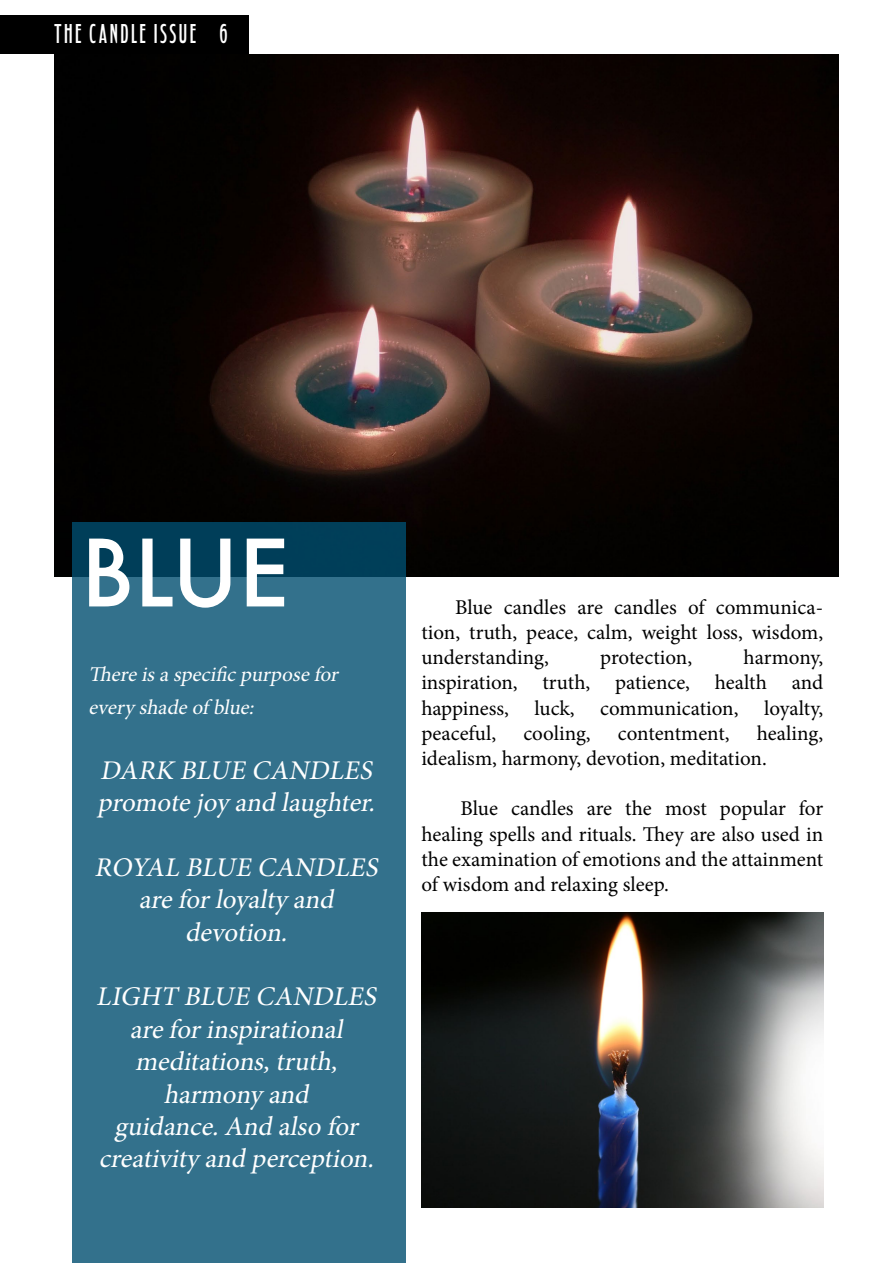
<style>
.page{position:relative;width:893px;height:1263px;background:#fff}
.page>*{position:absolute;margin:0;border:0;box-sizing:border-box;transform-origin:0 0}
.t1{font:500 90px "Futura";color:#fff}
.t2{font:italic 27px/32.4px "Minion Pro";letter-spacing:-.25em;color:#fff}
.t3{font:27px "Fledgling Sb";letter-spacing:.09em;color:#fff}
.t4{font:21px/25.2px "Minion Pro";color:#000;text-align:justify}
.t5{font:italic 21px/32.4px "Minion Pro";letter-spacing:-.245em;color:#fff}
</style>
<div class="page">
<div style="left:0;top:16px;width:249px;height:38px;background:#000"></div>
<img style="left:54px;top:54px;width:785px;height:522px">
<svg style="left:72px;top:522px;width:333px;height:741px;fill:#33718c"></svg>
<img style="left:421px;top:912px;width:402px;height:295px">
<p class="t3" style="left:54px;top:17px;width:175px">THE CANDLE ISSUE 6</p>
<h1 class="t1" style="left:81px;top:511px;width:210px">BLUE</h1>
<p class="t5" style="left:88px;top:658px;width:256px">Thereisaspecificpurposefor every shadeof blue:</p>
<p class="t2" style="left:98px;top:754px;width:285px">Dark b lue candles promotej oy and laughter.</p>
<p class="t2" style="left:95px;top:851px;width:271px">Royal b lue candles</p>
<p class="t2" style="left:139px;top:883px;width:203px">areforloyalty and</p>
<p class="t2" style="left:185px;top:916px;width:110px">devotion.</p>
<p class="t2" style="left:96px;top:981px;width:18px">Ligh</p>
<p class="t2" style="left:161px;top:981px;width:203px">t blue candles</p>
<p class="t2" style="left:130px;top:1013px;width:221px">areforinspirational</p>
<p class="t2" style="left:135px;top:1045px;width:210px">meditations,truth,</p>
<p class="t2" style="left:164px;top:1078px;width:153px">harmony and</p>
<p class="t2" style="left:114px;top:1110px;width:251px">guidance.And also for</p>
<p class="t2" style="left:99px;top:1143px;width:283px">creativity and perception.</p>
<p class="t4" style="left:421px;top:595px;width:403px;text-indent:34px">Blue candles are candles of communica&shy;tion, truth, peace, calm, weight loss, wisdom, understanding,</p>
<p class="t4" style="left:421px;top:645px;width:403px;text-indent:322px">harmony, inspiration, truth, patience, health and happiness, luck, communication, loyalty, peaceful,</p>
<p class="t4" style="left:600px;top:645px;width:93px">protection,</p>
<p class="t4" style="left:421px;top:721px;width:403px;text-indent:335px">healing, idealism, harmony, devotion, meditation.</p>
<p class="t4" style="left:421px;top:796px;width:403px;text-indent:39px">Blue candles are the most popular for healing spells and rituals. They are also used in the examination of emotions and the attainment of wisdom and relaxing sleep.</p>
<p class="t4" style="left:523px;top:721px;width:69px">cooling,</p>
<p class="t4" style="left:618px;top:721px;width:113px">contentment,</p>
</div>
